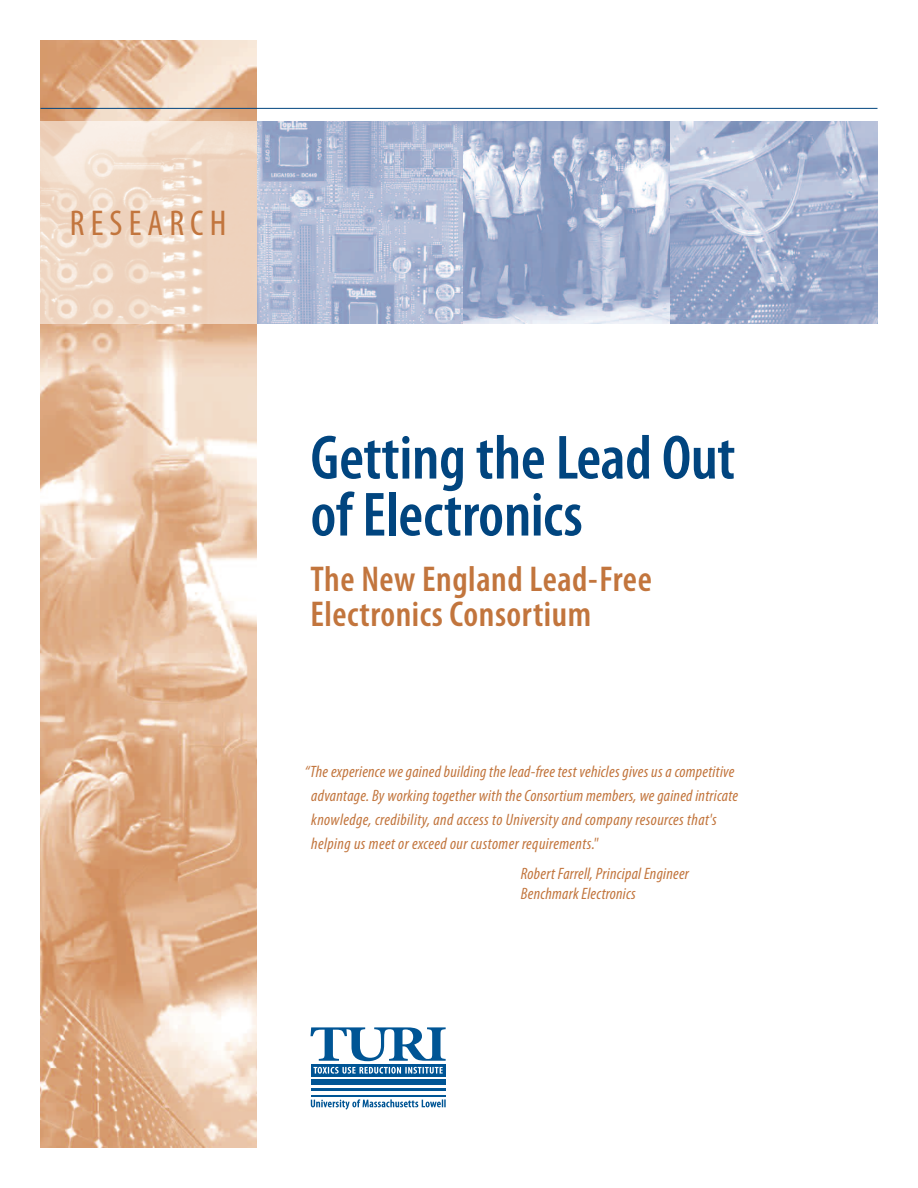
<style>
.page{position:relative;width:918px;height:1188px;background:#fff}
.page>*{position:absolute;margin:0;border:0;box-sizing:border-box;transform-origin:0 0}
.t1{font:600 condensed 63px/57px "Myriad Pro";letter-spacing:-.005em;color:#01457f}
.t2{font:600 condensed 36px/34.5px "Myriad Pro";letter-spacing:.015em;color:#c2753d}
.t3{font:condensed 36px "Myriad Pro";letter-spacing:.17em;color:#c2753d}
.t4{font:italic condensed 16.5px/24px "Myriad Pro";letter-spacing:.015em;color:#c2753d}
</style>
<div class="page">
<img style="left:256px;top:122px;width:622px;height:202px">
<img style="left:40px;top:40px;width:216px;height:1107px">
<div style="left:311px;top:1064px;width:135px;height:12px;background:#005595"></div>
<svg style="left:311px;top:1099px;width:135px;height:11px"></svg>
<svg style="left:314px;top:1067px;width:129px;height:7px"></svg>
<svg style="left:311px;top:1027px;width:135px;height:34px"></svg>
<hr style="left:311px;top:1088px;width:135px;height:3px;background:#005595">
<hr style="left:311px;top:1095px;width:135px;height:1px;background:#005595">
<div style="left:311px;top:1080px;width:135px;height:5px;background:#005595"></div>
<hr style="left:40px;top:108px;width:838px;height:1px;background:#01457f">
<h2 class="t3" style="left:70px;top:210px;width:158px">RESEARCH</h2>
<h1 class="t1" style="left:310px;top:434px;width:426px">Getting the Lead Out of Electronics</h1>
<h2 class="t2" style="left:310px;top:565px;width:343px">The New England Lead-Free<br>Electronics Consortium</h2>
<p class="t4" style="left:311px;top:761px;width:428px;text-indent:-6px">“The experience we gained building the lead-free test vehicles gives us a competitive advantage. By working together with the Consortium members, we gained intricate knowledge, credibility, and access to University and company resources that's helping us meet or exceed our customer requirements."</p>
<p class="t4" style="left:521px;top:865px;width:170px;line-height:19.5px">Robert Farrell, Principal Engineer<br>Benchmark Electronics</p>
</div>
